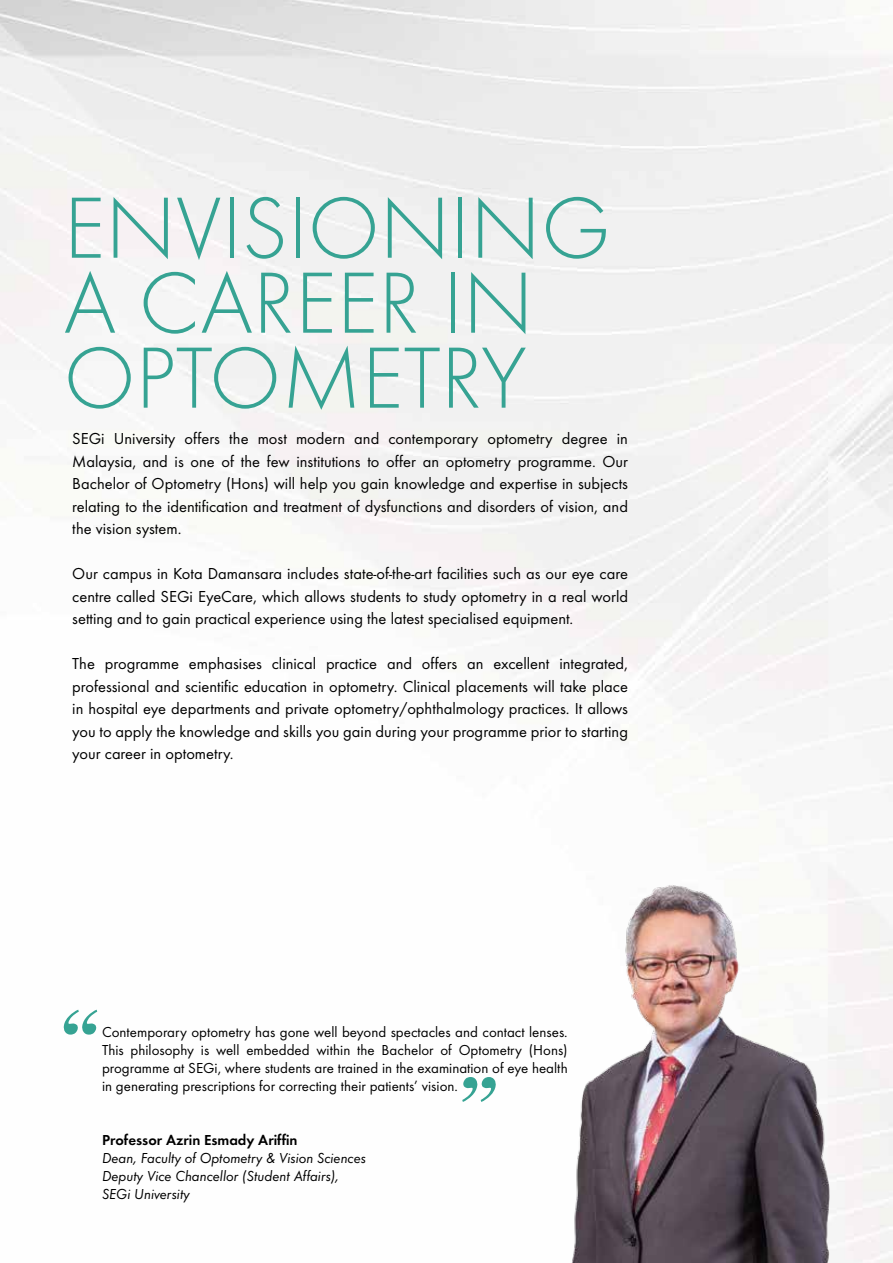
<style>
.page{position:relative;width:893px;height:1263px;background:#fff}
.page>*{position:absolute;margin:0;border:0;box-sizing:border-box;transform-origin:0 0}
.t1{font:300 90px/75px "Futura T";color:#36a393}
.t2{font:16.5px/22.5px "Futura T";color:#000;text-align:justify}
.t3{font:15px/18px "Futura T";color:#000;text-align:justify}
.t4{font:italic 15px/18px "Futura T";color:#000}
.t5{font:600 15px "Futura T";color:#000}
</style>
<div class="page">
<svg style="left:462px;top:1077px;width:34px;height:25px"></svg>
<svg style="left:63px;top:1010px;width:34px;height:24px"></svg>
<img style="left:571px;top:884px;width:258px;height:379px">
<h1 class="t1" style="left:64px;top:190px;width:548px">ENVISIONING<br>A CAREER IN<br>OPTOMETRY</h1>
<p class="t2" style="left:72px;top:427px;width:557px">SEGi University offers the most modern and contemporary optometry degree in Malaysia, and is one of the few institutions to offer an optometry programme. Our Bachelor of Optometry (Hons) will help you gain knowledge and expertise in subjects relating to the identification and treatment of dysfunctions and disorders of vision, and the vision system.</p>
<p class="t2" style="left:72px;top:562px;width:557px">Our campus in Kota Damansara includes state-of-the-art facilities such as our eye care centre called SEGi EyeCare, which allows students to study optometry in a real world setting and to gain practical experience using the latest specialised equipment.</p>
<p class="t2" style="left:72px;top:652px;width:557px">The programme emphasises clinical practice and offers an excellent integrated, professional and scientific education in optometry. Clinical placements will take place in hospital eye departments and private optometry/ophthalmology practices. It allows you to apply the knowledge and skills you gain during your programme prior to starting your career in optometry.</p>
<p class="t3" style="left:102px;top:1023px;width:467px">Contemporary optometry has gone well beyond spectacles and contact lenses.<br>This philosophy is well embedded within the Bachelor of Optometry (Hons) programme at SEGi, where students are trained in the examination of eye health in generating prescriptions for correcting their patients’ vision.</p>
<p class="t5" style="left:102px;top:1131px;width:197px">Professor Azrin Esmady Ariffin</p>
<p class="t4" style="left:102px;top:1149px;width:265px">Dean, Faculty of Optometry &amp; Vision Sciences<br>Deputy Vice Chancellor (Student Affairs),<br>SEGi University</p>
</div>
